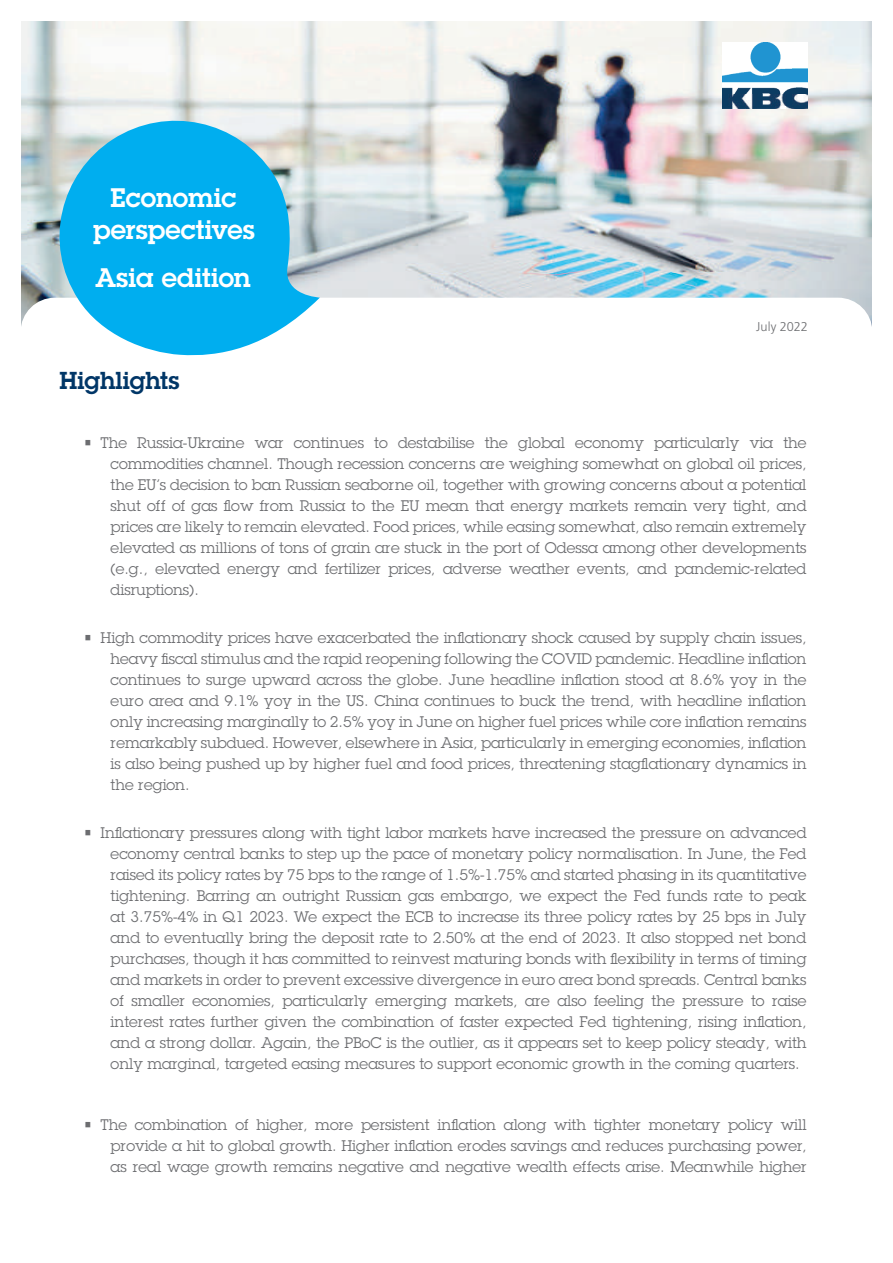
<style>
.page{position:relative;width:893px;height:1263px;background:#fff}
.page>*{position:absolute;margin:0;border:0;box-sizing:border-box;transform-origin:0 0}
.t1{font:600 26.25px/31.5px "Lubalin Graph Std";color:#fff;text-align:center}
.t2{font:600 24px "Lubalin Graph Std";letter-spacing:-.01em;color:#003667}
.t3{font:15px/21px "Lubalin Graph Std";color:#6c6d70;text-align:justify}
.t4{font:300 12.75px "Frutiger LT Std";color:#6c6d70}
</style>
<div class="page">
<img style="left:21px;top:21px;width:851px;height:277px">
<svg style="left:42px;top:105px;width:278px;height:251px;background:#4fc0e9"></svg>
<img style="left:723px;top:43px;width:85px;height:66px">
<h1 class="t1" style="left:93px;top:182px;width:163px">Economic perspectives</h1>
<h1 class="t1" style="left:95px;top:262px;width:157px">Asia edition</h1>
<h2 class="t2" style="left:60px;top:365px;width:122px">Highlights</h2>
<p class="t4" style="left:756px;top:319px;width:53px">July 2022</p>
<p class="t3" style="left:111px;top:432px;width:697px;text-indent:-27px">• The Russia-Ukraine war continues to destabilise the global economy particularly via the commodities channel. Though recession concerns are weighing somewhat on global oil prices, the EU’s decision to ban Russian seaborne oil, together with growing concerns about a potential shut off of gas flow from Russia to the EU mean that energy markets remain very tight, and prices are likely to remain elevated. Food prices, while easing somewhat, also remain extremely elevated as millions of tons of grain are stuck in the port of Odessa among other developments (e.g., elevated energy and fertilizer prices, adverse weather events, and pandemic-related disruptions).</p>
<p class="t3" style="left:111px;top:627px;width:697px;text-indent:-27px">• High commodity prices have exacerbated the inflationary shock caused by supply chain issues, heavy fiscal stimulus and the rapid reopening following the COVID pandemic. Headline inflation continues to surge upward across the globe. June headline inflation stood at 8.6% yoy in the euro area and 9.1% yoy in the US. China continues to buck the trend, with headline inflation only increasing marginally to 2.5% yoy in June on higher fuel prices while core inflation remains remarkably subdued. However, elsewhere in Asia, particularly in emerging economies, inflation is also being pushed up by higher fuel and food prices, threatening stagflationary dynamics in the region.</p>
<p class="t3" style="left:111px;top:822px;width:697px;text-indent:-27px">• Inflationary pressures along with tight labor markets have increased the pressure on advanced economy central banks to step up the pace of monetary policy normalisation. In June, the Fed raised its policy rates by 75 bps to the range of 1.5%-1.75% and started phasing in its quantitative tightening. Barring an outright Russian gas embargo, we expect the Fed funds rate to peak at 3.75%-4% in Q1 2023. We expect the ECB to increase its three policy rates by 25 bps in July and to eventually bring the deposit rate to 2.50% at the end of 2023. It also stopped net bond purchases, though it has committed to reinvest maturing bonds with flexibility in terms of timing and markets in order to prevent excessive divergence in euro area bond spreads. Central banks of smaller economies, particularly emerging markets, are also feeling the pressure to raise interest rates further given the combination of faster expected Fed tightening, rising inflation, and a strong dollar. Again, the PBoC is the outlier, as it appears set to keep policy steady, with only marginal, targeted easing measures to support economic growth in the coming quarters.</p>
<p class="t3" style="left:111px;top:1114px;width:697px;text-indent:-27px">• The combination of higher, more persistent inflation along with tighter monetary policy will provide a hit to global growth. Higher inflation erodes savings and reduces purchasing power, as real wage growth remains negative and negative wealth effects arise. Meanwhile higher</p>
</div>
